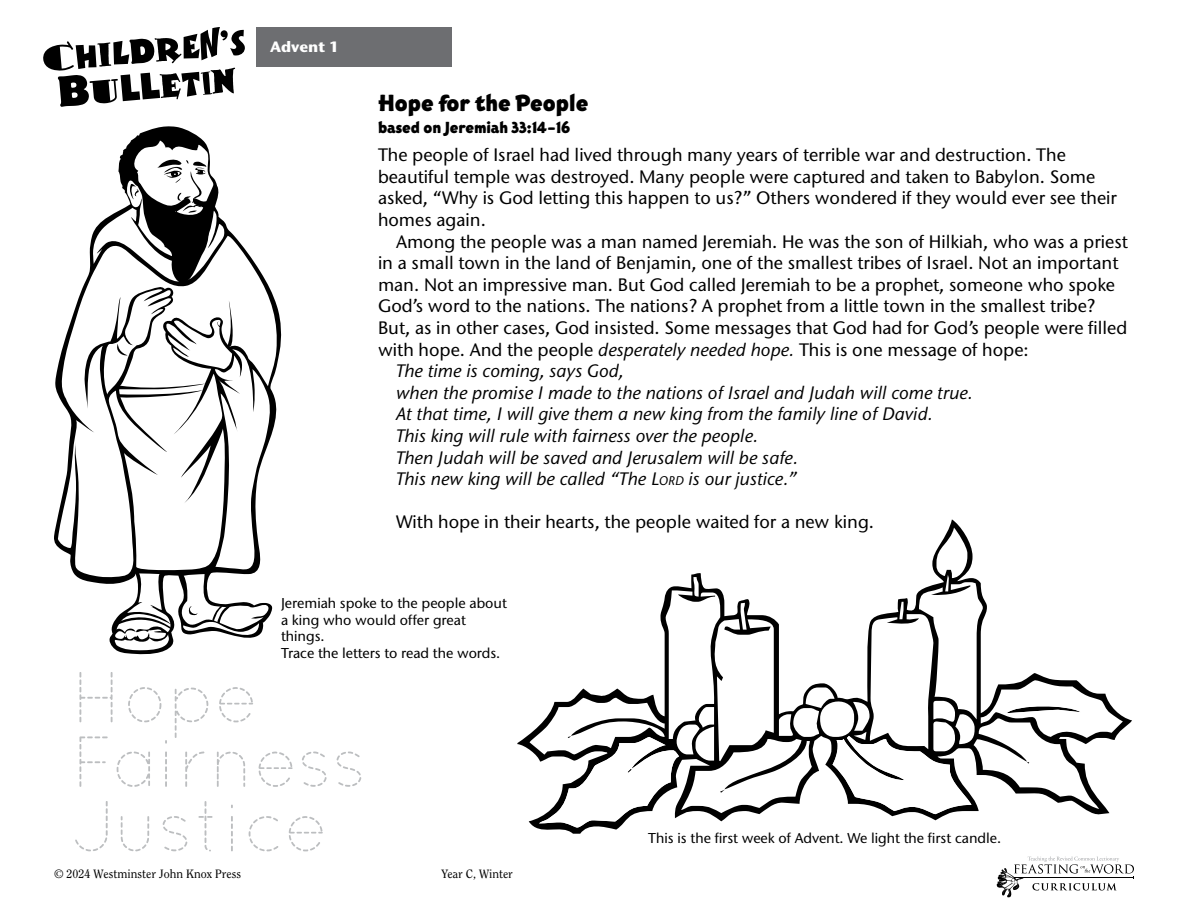
<style>
.page{position:relative;width:1188px;height:918px;background:#fff}
.page>*{position:absolute;margin:0;border:0;box-sizing:border-box;transform-origin:0 0}
.t1{font:72px/64.5px "Quicksand Dash";color:#bcbec0}
.t2{font:24px "Eborg ITC Std";color:#000}
.t3{font:500 18px/21.6px "Stone Sans ITC Std";color:#000}
.t4{font:italic 500 18px "Stone Sans ITC Std";color:#000}
.t5{font:16.5px "Eborg ITC Std";letter-spacing:-.005em;color:#000}
.t6{font:700 15px "Stone Sans ITC Std";color:#fff}
.t7{font:500 14.25px/16.5px "Stone Sans ITC Std";color:#000}
.t8{font:12px "Clearface Std";color:#000}
.s1{font-style:italic}
.s2{font-style:inherit}
.s3{font-size:12.6px}
</style>
<div class="page">
<svg style="left:43px;top:27px;width:202px;height:80px"></svg>
<svg style="left:997px;top:856px;width:137px;height:41px"></svg>
<div style="left:256px;top:27px;width:196px;height:40px;background:#6d6e71"></div>
<svg style="left:529px;top:528px;width:594px;height:300px"></svg>
<svg style="left:54px;top:126px;width:227px;height:528px"></svg>
<svg style="left:119px;top:383px;width:87px;height:15px"></svg>
<svg style="left:109px;top:520px;width:163px;height:133px"></svg>
<svg style="left:93px;top:129px;width:141px;height:242px"></svg>
<p class="t6" style="left:270px;top:36px;width:71px">Advent 1</p>
<h2 class="t2" style="left:378px;top:90px;width:212px">Hope for the People</h2>
<p class="t5" style="left:378px;top:118px;width:194px">based on Jeremiah 33:14–16</p>
<p class="t3" style="left:378px;top:144px;width:740px">The people of Israel had lived through many years of terrible war and destruction. The beautiful temple was destroyed. Many people were captured and taken to Babylon. Some asked, “Why is God letting this happen to us?” Others wondered if they would ever see their homes again.</p>
<p class="t3" style="left:396px;top:230px;width:733px">Among the people was a man named Jeremiah. He was the son of Hilkiah, who was a priest</p>
<p class="t3" style="left:378px;top:252px;width:742px">in a small town in the land of Benjamin, one of the smallest tribes of Israel. Not an important</p>
<p class="t3" style="left:378px;top:274px;width:739px">man. Not an impressive man. But God called Jeremiah to be a prophet, someone who spoke</p>
<p class="t3" style="left:378px;top:295px;width:719px">God’s word to the nations. The nations? A prophet from a little town in the smallest tribe?</p>
<p class="t3" style="left:378px;top:317px;width:751px">But, as in other cases, God insisted. Some messages that God had for God’s people were filled</p>
<p class="t3" style="left:378px;top:338px;width:652px">with hope. And the people <span class="s1">desperately needed hope.</span> This is one message of hope:</p>
<p class="t4" style="left:396px;top:360px;width:230px">The time is coming, says God,</p>
<p class="t4" style="left:396px;top:382px;width:579px">when the promise I made to the nations of Israel and Judah will come true.</p>
<p class="t4" style="left:396px;top:403px;width:538px">At that time, I will give them a new king from the family line of David.</p>
<p class="t4" style="left:396px;top:425px;width:364px">This king will rule with fairness over the people.</p>
<p class="t4" style="left:396px;top:446px;width:404px">Then Judah will be saved and Jerusalem will be safe.</p>
<p class="t4" style="left:396px;top:468px;width:403px">This new king will be called “The <span class="s2">L</span><span class="s3">ord</span> is our justice.”</p>
<p class="t3" style="left:396px;top:511px;width:479px">With hope in their hearts, the people waited for a new king.</p>
<p class="t7" style="left:281px;top:595px;width:227px">Jeremiah spoke to the people about a king who would offer great things.<br>Trace the letters to read the words.</p>
<h1 class="t1" style="left:72px;top:669px;width:298px">Hope<br>Fairness<br>Justice</h1>
<p class="t8" style="left:54px;top:867px;width:189px">© 2024 Westminster John Knox Press</p>
<p class="t8" style="left:441px;top:867px;width:73px">Year C, Winter</p>
<p class="t7" style="left:648px;top:830px;width:354px">This is the first week of Advent. We light the first candle.</p>
</div>
